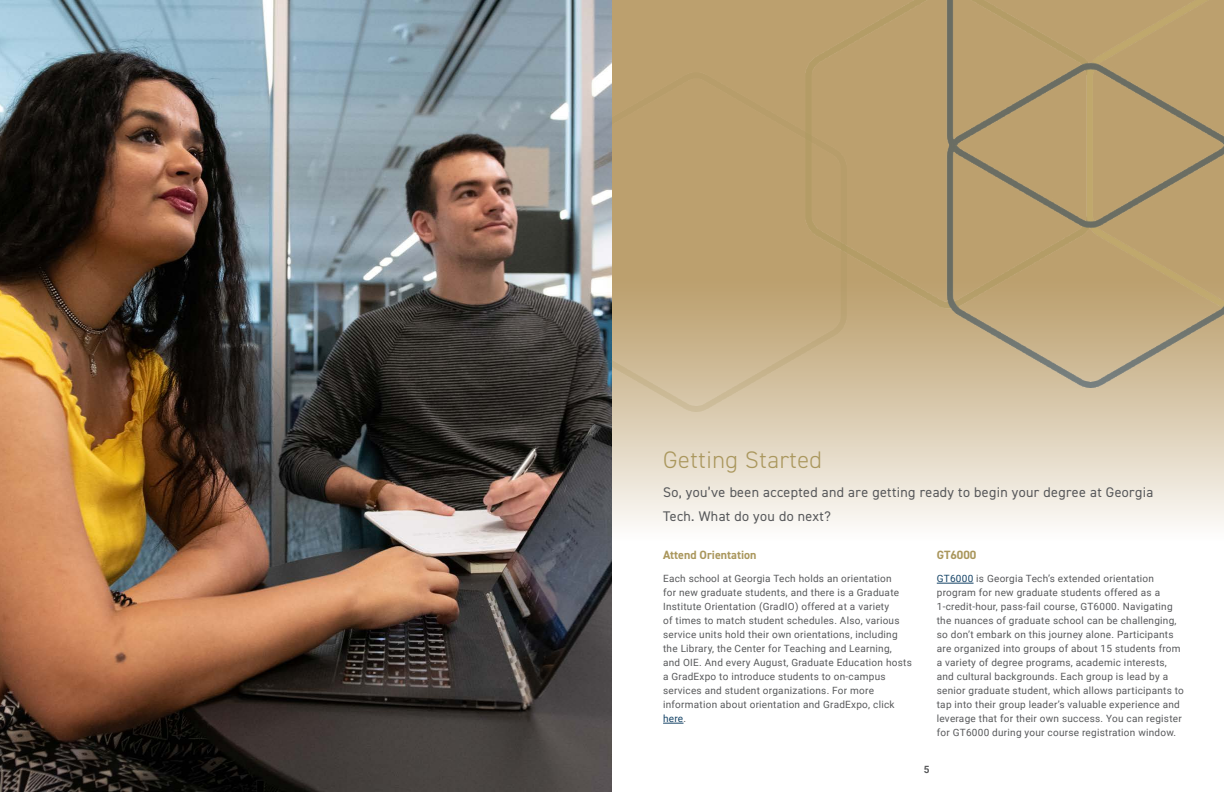
<style>
.page{position:relative;width:1224px;height:792px;background:#fff}
.page>*{position:absolute;margin:0;border:0;box-sizing:border-box;transform-origin:0 0}
.t1{font:300 24px "DIN2014";letter-spacing:.025em;color:#aa975d}
.t2{font:14px/24px "DIN2014";letter-spacing:.025em;color:#58595b}
.t3{font:700 12px "DIN2014";color:#aa975d}
.t4{font:10px/14px "Roboto";letter-spacing:.025em;color:#58595b}
.t5{font:700 10px "Roboto";color:#58595b}
.s1{color:#174568}
</style>
<div class="page">
<svg style="left:612px;top:0;width:612px;height:723px"></svg>
<svg style="left:663px;top:723px;width:21px;height:1px"></svg>
<hr style="left:937px;top:583px;width:37px;height:1px;background:#174568">
<img style="left:612px;top:72px;width:234px;height:340px">
<img style="left:805px;top:0;width:419px;height:388px">
<img style="left:0;top:0;width:612px;height:792px">
<h1 class="t1" style="left:663px;top:446px;width:160px">Getting Started</h1>
<h2 class="t2" style="left:663px;top:480px;width:492px">So, you’ve been accepted and are getting ready to begin your degree at Georgia<br>Tech. What do you do next?</h2>
<p class="t3" style="left:663px;top:547px;width:95px">Attend Orientation</p>
<p class="t4" style="left:663px;top:572px;width:250px">Each school at Georgia Tech holds an orientation<br>for new graduate students, and there is a Graduate Institute Orientation (GradIO) offered at a variety<br>of times to match student schedules. Also, various service units hold their own orientations, including the Library, the Center for Teaching and Learning,<br>and OIE. And every August, Graduate Education hosts a GradExpo to introduce students to on-campus services and student organizations. For more information about orientation and GradExpo, click <span class="s1">here</span>.</p>
<p class="t3" style="left:937px;top:547px;width:41px">GT6000</p>
<p class="t4" style="left:937px;top:572px;width:249px"><span class="s1">GT6000</span> is Georgia Tech’s extended orientation program for new graduate students offered as a 1-credit-hour, pass-fail course, GT6000. Navigating the nuances of graduate school can be challenging, so don’t embark on this journey alone. Participants are organized into groups of about 15 students from a variety of degree programs, academic interests, and cultural backgrounds. Each group is lead by a senior graduate student, which allows participants to tap into their group leader’s valuable experience and leverage that for their own success. You can register for GT6000 during your course registration window.</p>
<p class="t5" style="left:924px;top:763px;width:7px">5</p>
</div>
